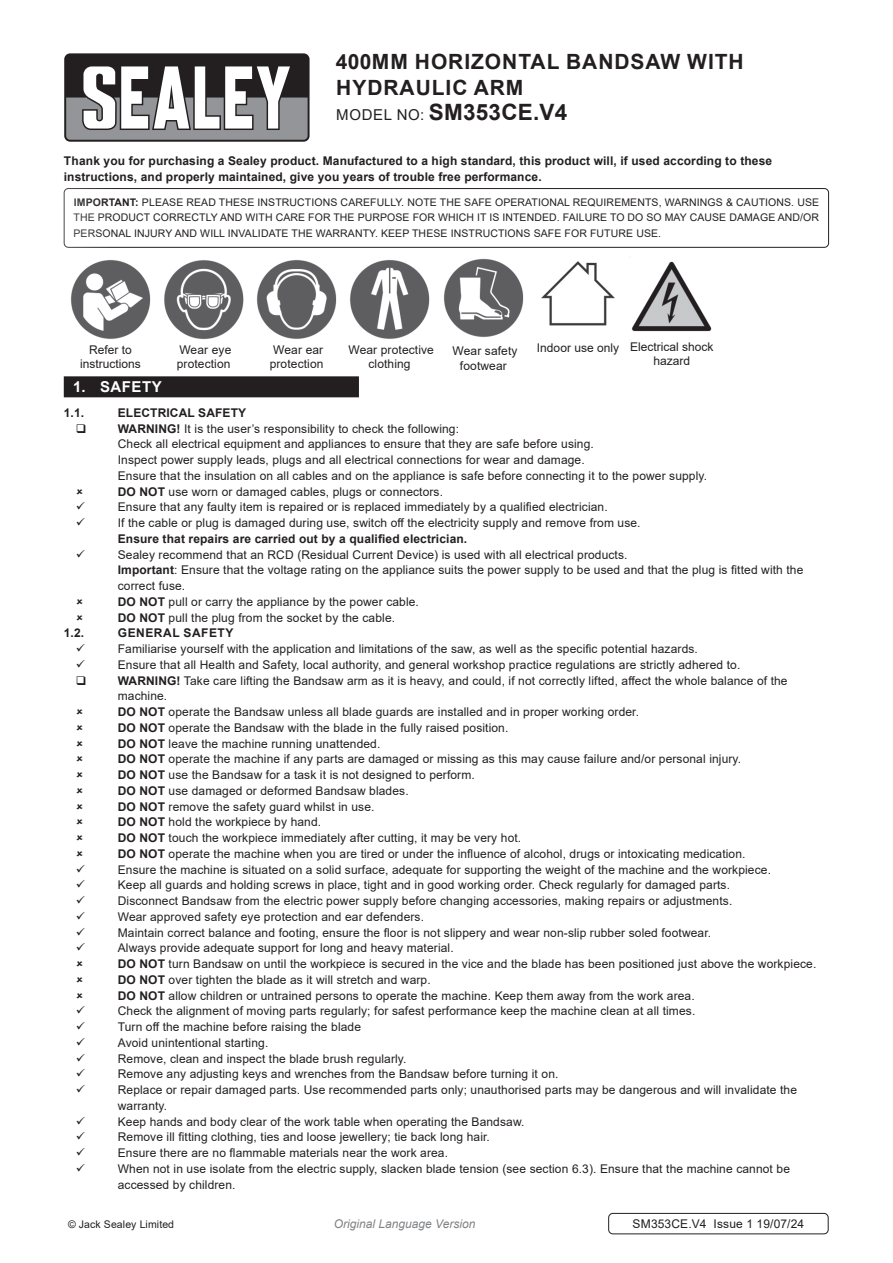
<style>
.page{position:relative;width:893px;height:1263px;background:#fff}
.page>*{position:absolute;margin:0;border:0;box-sizing:border-box;transform-origin:0 0}
.Instructions_Model_No{font:700 22.5px "Arial";letter-spacing:.01em;color:#231f20}
.Product_Description{font:700 21px/25.2px "Arial";letter-spacing:.045em;color:#231f20}
.t1{font:700 15px "Arial";letter-spacing:.035em;color:#fff}
.Body{font:12px/14.4px "Arial";letter-spacing:.01em;color:#231f20}
.Body-2{font:700 12px/15.8px "Arial";letter-spacing:.01em;color:#231f20}
.Body__Footer{font:12px "Arial";letter-spacing:.01em;color:#231f20}
.t2{font:italic 12px "Arial";color:#808285}
.Body-3{font:700 12px "Arial";letter-spacing:.045em;color:#231f20}
.Body__Justified__7pt{font:10.5px/15.8px "Arial";letter-spacing:.01em;color:#231f20;text-align:justify}
.s1{font-weight:400;font-size:15px}
.s2{font-weight:700}
</style>
<div class="page">
<div style="left:64px;top:53px;width:246px;height:89px;background:#231f20;border-radius:6px"></div>
<svg style="left:66px;top:66px;width:242px;height:74px"></svg>
<div style="left:64px;top:188px;width:765px;height:60px;border:1px solid #231f20;border-radius:4px"></div>
<div style="left:64px;top:376px;width:295px;height:21px;background:#231f20"></div>
<div style="left:608px;top:1213px;width:220px;height:21px;border:1px solid #231f20;border-radius:4px"></div>
<img style="left:71px;top:260px;width:80px;height:79px">
<img style="left:631px;top:261px;width:81px;height:71px">
<img style="left:164px;top:260px;width:80px;height:79px">
<img style="left:257px;top:260px;width:80px;height:79px">
<img style="left:444px;top:258px;width:80px;height:79px">
<img style="left:350px;top:260px;width:80px;height:79px">
<img style="left:541px;top:261px;width:74px;height:65px">
<p class="Product_Description" style="left:336px;top:50px;width:409px">400MM HORIZONTAL BANDSAW WITH<br>HYDRAULIC ARM</p>
<p class="Instructions_Model_No" style="left:336px;top:96px;width:233px"><span class="s1">MODEL NO:</span> SM353CE.V4</p>
<p class="Body-2" style="left:64px;top:153px;width:710px">Thank you for purchasing a Sealey product. Manufactured to a high standard, this product will, if used according to these instructions, and properly maintained, give you years of trouble free performance.</p>
<p class="Body__Justified__7pt" style="left:74px;top:194px;width:747px"><span class="s2">IMPORTANT:</span> PLEASE READ THESE INSTRUCTIONS CAREFULLY. NOTE THE SAFE OPERATIONAL REQUIREMENTS, WARNINGS &amp; CAUTIONS. USE THE PRODUCT CORRECTLY AND WITH CARE FOR THE PURPOSE FOR WHICH IT IS INTENDED. FAILURE TO DO SO MAY CAUSE DAMAGE AND/OR PERSONAL INJURY AND WILL INVALIDATE THE WARRANTY. KEEP THESE INSTRUCTIONS SAFE FOR FUTURE USE.</p>
<p class="Body" style="left:80px;top:342px;width:62px;text-align:center">Refer to instructions</p>
<p class="Body" style="left:630px;top:340px;width:85px;text-align:center">Electrical shock hazard</p>
<p class="Body" style="left:348px;top:342px;width:87px;text-align:center">Wear protective clothing</p>
<p class="Body" style="left:537px;top:341px;width:84px">Indoor use only</p>
<p class="Body" style="left:177px;top:342px;width:56px">Wear eye protection</p>
<p class="Body" style="left:270px;top:342px;width:55px">Wear ear protection</p>
<p class="Body" style="left:453px;top:344px;width:67px;text-align:center">Wear safety footwear</p>
<p class="t1" style="left:73px;top:376px;width:90px">1. SAFETY</p>
<p class="Body-2" style="left:64px;top:405px;width:22px">1.1.</p>
<p class="Body-2" style="left:118px;top:405px;width:130px">ELECTRICAL SAFETY</p>
<p class="Body" style="left:118px;top:421px;width:343px"><span class="s2">WARNING!</span> It is the user’s responsibility to check the following:</p>
<p class="Body" style="left:118px;top:437px;width:478px">Check all electrical equipment and appliances to ensure that they are safe before using.</p>
<p class="Body" style="left:118px;top:453px;width:468px">Inspect power supply leads, plugs and all electrical connections for wear and damage.</p>
<p class="Body" style="left:118px;top:468px;width:591px">Ensure that the insulation on all cables and on the appliance is safe before connecting it to the power supply.</p>
<p class="Body" style="left:118px;top:484px;width:327px"><span class="s2">DO NOT</span> use worn or damaged cables, plugs or connectors.</p>
<p class="Body" style="left:118px;top:500px;width:491px">Ensure that any faulty item is repaired or is replaced immediately by a qualified electrician.</p>
<p class="Body" style="left:118px;top:516px;width:524px">If the cable or plug is damaged during use, switch off the electricity supply and remove from use.</p>
<p class="Body-2" style="left:118px;top:531px;width:351px">Ensure that repairs are carried out by a qualified electrician.</p>
<p class="Body" style="left:118px;top:547px;width:511px">Sealey recommend that an RCD (Residual Current Device) is used with all electrical products.</p>
<p class="Body" style="left:118px;top:562px;width:687px;line-height:15.8px"><span class="s2">Important</span>: Ensure that the voltage rating on the appliance suits the power supply to be used and that the plug is fitted with the correct fuse.</p>
<p class="Body" style="left:118px;top:594px;width:303px"><span class="s2">DO NOT</span> pull or carry the appliance by the power cable.</p>
<p class="Body" style="left:118px;top:610px;width:279px"><span class="s2">DO NOT</span> pull the plug from the socket by the cable.</p>
<p class="Body-2" style="left:64px;top:625px;width:22px">1.2.</p>
<p class="Body-3" style="left:118px;top:625px;width:117px">GENERAL SAFETY</p>
<p class="Body" style="left:118px;top:642px;width:582px">Familiarise yourself with the application and limitations of the saw, as well as the specific potential hazards.</p>
<p class="Body" style="left:118px;top:657px;width:624px">Ensure that all Health and Safety, local authority, and general workshop practice regulations are strictly adhered to.</p>
<p class="Body" style="left:118px;top:672px;width:671px;line-height:15.8px"><span class="s2">WARNING!</span> Take care lifting the Bandsaw arm as it is heavy, and could, if not correctly lifted, affect the whole balance of the machine.</p>
<p class="Body" style="left:118px;top:705px;width:523px"><span class="s2">DO NOT</span> operate the Bandsaw unless all blade guards are installed and in proper working order.</p>
<p class="Body" style="left:118px;top:720px;width:392px"><span class="s2">DO NOT</span> operate the Bandsaw with the blade in the fully raised position.</p>
<p class="Body" style="left:118px;top:736px;width:264px"><span class="s2">DO NOT</span> leave the machine running unattended.</p>
<p class="Body" style="left:118px;top:752px;width:625px"><span class="s2">DO NOT</span> operate the machine if any parts are damaged or missing as this may cause failure and/or personal injury.</p>
<p class="Body" style="left:118px;top:768px;width:359px"><span class="s2">DO NOT</span> use the Bandsaw for a task it is not designed to perform.</p>
<p class="Body" style="left:118px;top:783px;width:292px"><span class="s2">DO NOT</span> use damaged or deformed Bandsaw blades.</p>
<p class="Body" style="left:118px;top:799px;width:258px"><span class="s2">DO NOT</span> remove the safety guard whilst in use.</p>
<p class="Body" style="left:118px;top:815px;width:205px"><span class="s2">DO NOT</span> hold the workpiece by hand.</p>
<p class="Body" style="left:118px;top:831px;width:405px"><span class="s2">DO NOT</span> touch the workpiece immediately after cutting, it may be very hot.</p>
<p class="Body" style="left:118px;top:846px;width:629px"><span class="s2">DO NOT</span> operate the machine when you are tired or under the influence of alcohol, drugs or intoxicating medication.</p>
<p class="Body" style="left:118px;top:862px;width:655px">Ensure the machine is situated on a solid surface, adequate for supporting the weight of the machine and the workpiece.</p>
<p class="Body" style="left:118px;top:878px;width:614px">Keep all guards and holding screws in place, tight and in good working order. Check regularly for damaged parts.</p>
<p class="Body" style="left:118px;top:894px;width:616px">Disconnect Bandsaw from the electric power supply before changing accessories, making repairs or adjustments.</p>
<p class="Body" style="left:118px;top:909px;width:308px">Wear approved safety eye protection and ear defenders.</p>
<p class="Body" style="left:118px;top:925px;width:595px">Maintain correct balance and footing, ensure the floor is not slippery and wear non-slip rubber soled footwear.</p>
<p class="Body" style="left:118px;top:941px;width:337px">Always provide adequate support for long and heavy material.</p>
<p class="Body" style="left:118px;top:957px;width:700px"><span class="s2">DO NOT</span> turn Bandsaw on until the workpiece is secured in the vice and the blade has been positioned just above the workpiece.</p>
<p class="Body" style="left:118px;top:972px;width:314px"><span class="s2">DO NOT</span> over tighten the blade as it will stretch and warp.</p>
<p class="Body" style="left:118px;top:988px;width:578px"><span class="s2">DO NOT</span> allow children or untrained persons to operate the machine. Keep them away from the work area.</p>
<p class="Body" style="left:118px;top:1004px;width:579px">Check the alignment of moving parts regularly; for safest performance keep the machine clean at all times.</p>
<p class="Body" style="left:118px;top:1020px;width:245px">Turn off the machine before raising the blade</p>
<p class="Body" style="left:118px;top:1035px;width:152px">Avoid unintentional starting.</p>
<p class="Body" style="left:118px;top:1051px;width:290px">Remove, clean and inspect the blade brush regularly.</p>
<p class="Body" style="left:118px;top:1067px;width:442px">Remove any adjusting keys and wrenches from the Bandsaw before turning it on.</p>
<p class="Body" style="left:118px;top:1082px;width:681px;line-height:15.8px">Replace or repair damaged parts. Use recommended parts only; unauthorised parts may be dangerous and will invalidate the warranty.</p>
<p class="Body" style="left:118px;top:1114px;width:408px">Keep hands and body clear of the work table when operating the Bandsaw.</p>
<p class="Body" style="left:118px;top:1130px;width:374px">Remove ill fitting clothing, ties and loose jewellery; tie back long hair.</p>
<p class="Body" style="left:118px;top:1146px;width:332px">Ensure there are no flammable materials near the work area.</p>
<p class="Body" style="left:118px;top:1161px;width:674px;line-height:15.8px">When not in use isolate from the electric supply, slacken blade tension (see section 6.3). Ensure that the machine cannot be accessed by children.</p>
<p class="Body__Justified__7pt" style="left:68px;top:1216px;width:108px">© Jack Sealey Limited</p>
<p class="t2" style="left:334px;top:1216px;width:143px">Original Language Version</p>
<p class="Body__Footer" style="left:633px;top:1216px;width:173px">SM353CE.V4 Issue 1 19/07/24</p>
</div>
